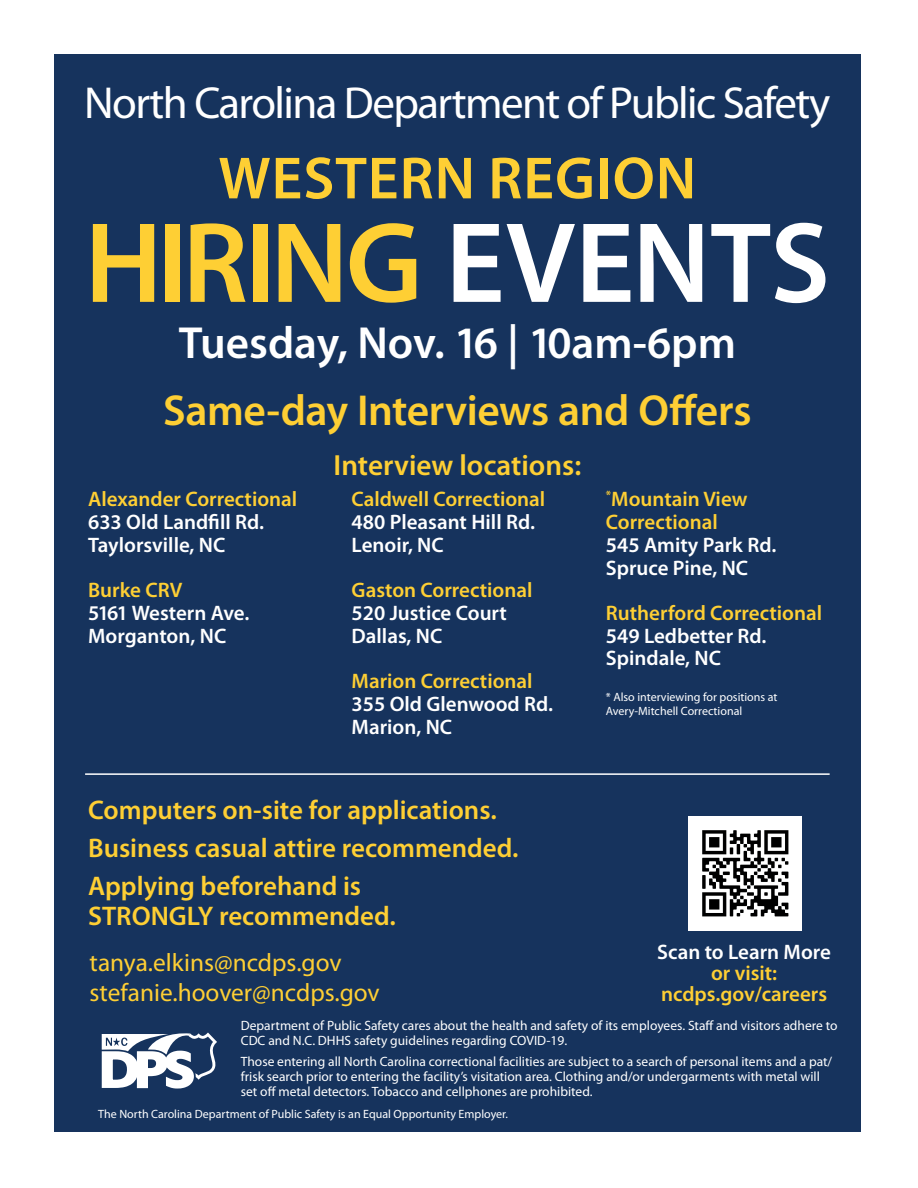
<style>
.page{position:relative;width:918px;height:1188px;background:#fff}
.page>*{position:absolute;margin:0;border:0;box-sizing:border-box;transform-origin:0 0}
.t1{font:600 115.5px "Myriad Pro";letter-spacing:-.02em;color:#fecf34}
.t2{font:600 60px "Myriad Pro";letter-spacing:.015em;color:#fecf34}
.t3{font:600 45.15px "Myriad Pro";color:#fff}
.t4{font:45px "Myriad Pro";letter-spacing:-.035em;color:#fff}
.t5{font:600 43.5px "Myriad Pro";letter-spacing:-.01em;color:#fecf34}
.t6{font:600 29.25px "Myriad Pro";color:#fecf34}
.t7{font:600 27px/37.8px "Myriad Pro";color:#fecf34}
.t8{font:25.35px/29.7px "Myriad Pro";color:#fecf34}
.t9{font:600 21px/22.8px "Myriad Pro";color:#fff}
.t10{font:600 21px/21px "Myriad Pro";color:#fecf34;text-align:center}
.t11{font:13.5px/15px "Myriad Pro";color:#fff}
.t12{font:12px/14.4px "Myriad Pro";color:#fff}
.s1{color:#fff}
</style>
<div class="page">
<div style="left:54px;top:54px;width:807px;height:1078px;background:#16335d"></div>
<img style="left:688px;top:816px;width:114px;height:115px">
<svg style="left:102px;top:1033px;width:115px;height:56px"></svg>
<hr style="left:85px;top:773px;width:745px;height:2px;background:#fff">
<h3 class="t4" style="left:84px;top:75px;width:748px">North Carolina Department of Public Safety</h3>
<h2 class="t2" style="left:218px;top:140px;width:479px">WESTERN REGION</h2>
<h1 class="t1" style="left:85px;top:190px;width:747px">HIRING <span class="s1">EVENTS</span></h1>
<h3 class="t3" style="left:179px;top:314px;width:559px">Tuesday, Nov. 16 | 10am-6pm</h3>
<h3 class="t5" style="left:163px;top:383px;width:590px">Same-day Interviews and Offers</h3>
<h3 class="t6" style="left:333px;top:446px;width:249px">Interview locations:</h3>
<h3 class="t10" style="left:88px;top:488px;width:211px">Alexander Correctional</h3>
<h3 class="t9" style="left:88px;top:510px;width:178px">633 Old Landfill Rd.<br>Taylorsville, NC</h3>
<h3 class="t10" style="left:88px;top:579px;width:96px">Burke CRV</h3>
<h3 class="t9" style="left:88px;top:601px;width:163px">5161 Western Ave.<br>Morganton, NC</h3>
<h3 class="t10" style="left:352px;top:488px;width:195px">Caldwell Correctional</h3>
<h3 class="t9" style="left:352px;top:510px;width:185px">480 Pleasant Hill Rd.<br>Lenoir, NC</h3>
<h3 class="t10" style="left:352px;top:579px;width:182px">Gaston Correctional</h3>
<h3 class="t9" style="left:352px;top:601px;width:157px">520 Justice Court<br>Dallas, NC</h3>
<h3 class="t10" style="left:352px;top:670px;width:183px">Marion Correctional</h3>
<h3 class="t9" style="left:352px;top:692px;width:203px">355 Old Glenwood Rd.<br>Marion, NC</h3>
<h3 class="t7" style="left:88px;top:791px;width:432px">Computers on-site for applications.<br>Business casual attire recommended.<br>Applying beforehand is</h3>
<h3 class="t7" style="left:88px;top:896px;width:309px">STRONGLY recommended.</h3>
<h3 class="t8" style="left:90px;top:947px;width:292px">tanya.elkins@ncdps.gov stefanie.hoover@ncdps.gov</h3>
<h3 class="t10" style="left:606px;top:487px;width:143px;line-height:22.8px;text-align:left"><sup>*</sup>Mountain View<br>Correctional</h3>
<h3 class="t9" style="left:606px;top:533px;width:172px">545 Amity Park Rd.<br>Spruce Pine, NC</h3>
<h3 class="t10" style="left:606px;top:602px;width:218px">Rutherford Correctional</h3>
<h3 class="t9" style="left:606px;top:624px;width:162px">549 Ledbetter Rd.<br>Spindale, NC</h3>
<p class="t12" style="left:606px;top:689px;width:173px">* Also interviewing for positions at<br>Avery-Mitchell Correctional</p>
<h3 class="t9" style="left:657px;top:940px;width:175px">Scan to Learn More</h3>
<h3 class="t10" style="left:661px;top:962px;width:167px">or visit: ncdps.gov/careers</h3>
<p class="t11" style="left:241px;top:1017px;width:598px">Department of Public Safety cares about the health and safety of its employees. Staff and visitors adhere to<br>CDC and N.C. DHHS safety guidelines regarding COVID-19.</p>
<p class="t11" style="left:241px;top:1054px;width:593px">Those entering all North Carolina correctional facilities are subject to a search of personal items and a pat/ frisk search prior to entering the facility’s visitation area. Clothing and/or undergarments with metal will set off metal detectors. Tobacco and cellphones are prohibited.</p>
<p class="t12" style="left:98px;top:1107px;width:411px">The North Carolina Department of Public Safety is an Equal Opportunity Employer.</p>
</div>
